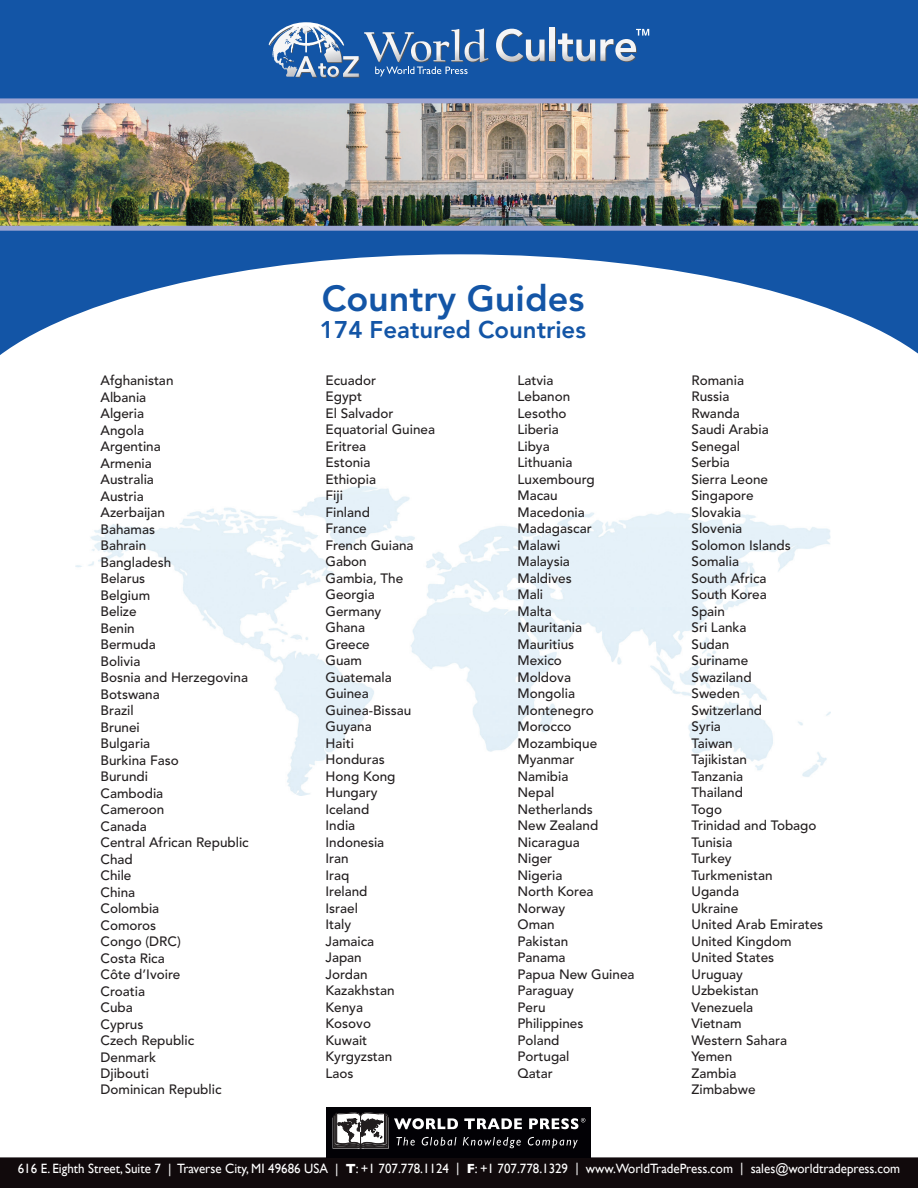
<style>
.page{position:relative;width:918px;height:1188px;background:#fff}
.page>*{position:absolute;margin:0;border:0;box-sizing:border-box;transform-origin:0 0}
.t1{font:800 36px "Avenir";color:#1355a6}
.t2{font:800 24px "Avenir";color:#1355a6}
.t3{font:500 13.5px/16.5px "Avenir";color:#231f20}
.t4{font:13.5px "Gill Sans";color:#fff;scale:.96 1}
.s1{font-weight:700}
</style>
<div class="page">
<svg style="left:0;top:0;width:918px;height:355px;fill:#1355a6"></svg>
<img style="left:0;top:103px;width:918px;height:123px">
<div style="left:0;top:98px;width:918px;height:5px;background:#9ca5d3"></div>
<div style="left:0;top:226px;width:918px;height:5px;background:#9ca5d3"></div>
<svg style="left:272px;top:25px;width:217px;height:53px;background:#4576b2"></svg>
<div style="left:551px;top:28px;width:5px;height:34px;background:#57585a"></div>
<svg style="left:496px;top:29px;width:49px;height:33px"></svg>
<svg style="left:550px;top:27px;width:5px;height:34px"></svg>
<svg style="left:558px;top:29px;width:91px;height:33px"></svg>
<img style="left:269px;top:22px;width:75px;height:28px">
<div style="left:0;top:1157px;width:918px;height:31px;background:#110a0c"></div>
<div style="left:327px;top:1107px;width:264px;height:51px;background:#020105"></div>
<svg style="left:529px;top:1118px;width:56px;height:11px"></svg>
<svg style="left:333px;top:1112px;width:189px;height:37px"></svg>
<svg style="left:528px;top:1137px;width:50px;height:11px"></svg>
<img style="left:75px;top:486px;width:756px;height:309px">
<h1 class="t1" style="left:322px;top:277px;width:264px">Country Guides</h1>
<h2 class="t2" style="left:320px;top:316px;width:268px">174 Featured Countries</h2>
<p class="t3" style="left:100px;top:373px;width:150px">Afghanistan<br>Albania<br>Algeria<br>Angola<br>Argentina<br>Armenia<br>Australia<br>Austria<br>Azerbaijan<br>Bahamas<br>Bahrain<br>Bangladesh<br>Belarus<br>Belgium<br>Belize<br>Benin<br>Bermuda<br>Bolivia<br>Bosnia and Herzegovina<br>Botswana<br>Brazil<br>Brunei<br>Bulgaria<br>Burkina Faso<br>Burundi<br>Cambodia<br>Cameroon<br>Canada<br>Central African Republic<br>Chad<br>Chile<br>China<br>Colombia<br>Comoros<br>Congo (DRC)<br>Costa Rica<br>Côte d’Ivoire<br>Croatia<br>Cuba<br>Cyprus<br>Czech Republic<br>Denmark<br>Djibouti<br>Dominican Republic</p>
<p class="t3" style="left:326px;top:372px;width:111px">Ecuador<br>Egypt<br>El Salvador<br>Equatorial Guinea<br>Eritrea<br>Estonia<br>Ethiopia<br>Fiji<br>Finland<br>France<br>French Guiana<br>Gabon<br>Gambia, The<br>Georgia<br>Germany<br>Ghana<br>Greece<br>Guam<br>Guatemala<br>Guinea<br>Guinea-Bissau<br>Guyana<br>Haiti<br>Honduras<br>Hong Kong<br>Hungary<br>Iceland<br>India<br>Indonesia<br>Iran<br>Iraq<br>Ireland<br>Israel<br>Italy<br>Jamaica<br>Japan<br>Jordan<br>Kazakhstan<br>Kenya<br>Kosovo<br>Kuwait<br>Kyrgyzstan<br>Laos</p>
<p class="t3" style="left:518px;top:372px;width:119px">Latvia<br>Lebanon<br>Lesotho<br>Liberia<br>Libya<br>Lithuania<br>Luxembourg<br>Macau<br>Macedonia<br>Madagascar<br>Malawi<br>Malaysia<br>Maldives<br>Mali<br>Malta<br>Mauritania<br>Mauritius<br>Mexico<br>Moldova<br>Mongolia<br>Montenegro<br>Morocco<br>Mozambique<br>Myanmar<br>Namibia<br>Nepal<br>Netherlands<br>New Zealand<br>Nicaragua<br>Niger<br>Nigeria<br>North Korea<br>Norway<br>Oman<br>Pakistan<br>Panama<br>Papua New Guinea<br>Paraguay<br>Peru<br>Philippines<br>Poland<br>Portugal<br>Qatar</p>
<p class="t3" style="left:692px;top:372px;width:133px">Romania<br>Russia<br>Rwanda<br>Saudi Arabia<br>Senegal<br>Serbia<br>Sierra Leone<br>Singapore<br>Slovakia<br>Slovenia<br>Solomon Islands<br>Somalia<br>South Africa<br>South Korea<br>Spain<br>Sri Lanka<br>Sudan<br>Suriname<br>Swaziland<br>Sweden<br>Switzerland<br>Syria<br>Taiwan<br>Tajikistan<br>Tanzania<br>Thailand<br>Togo<br>Trinidad and Tobago<br>Tunisia<br>Turkey<br>Turkmenistan<br>Uganda<br>Ukraine<br>United Arab Emirates<br>United Kingdom<br>United States<br>Uruguay<br>Uzbekistan<br>Venezuela<br>Vietnam<br>Western Sahara<br>Yemen<br>Zambia<br>Zimbabwe</p>
<p class="t4" style="left:18px;top:1161px;width:921px">616 E. Eighth Street, Suite 7 | Traverse City, MI 49686 USA | <span class="s1">T</span>: +1 707.778.1124 | <span class="s1">F</span>: +1 707.778.1329 | www.WorldTradePress.com | sales@worldtradepress.com</p>
</div>
